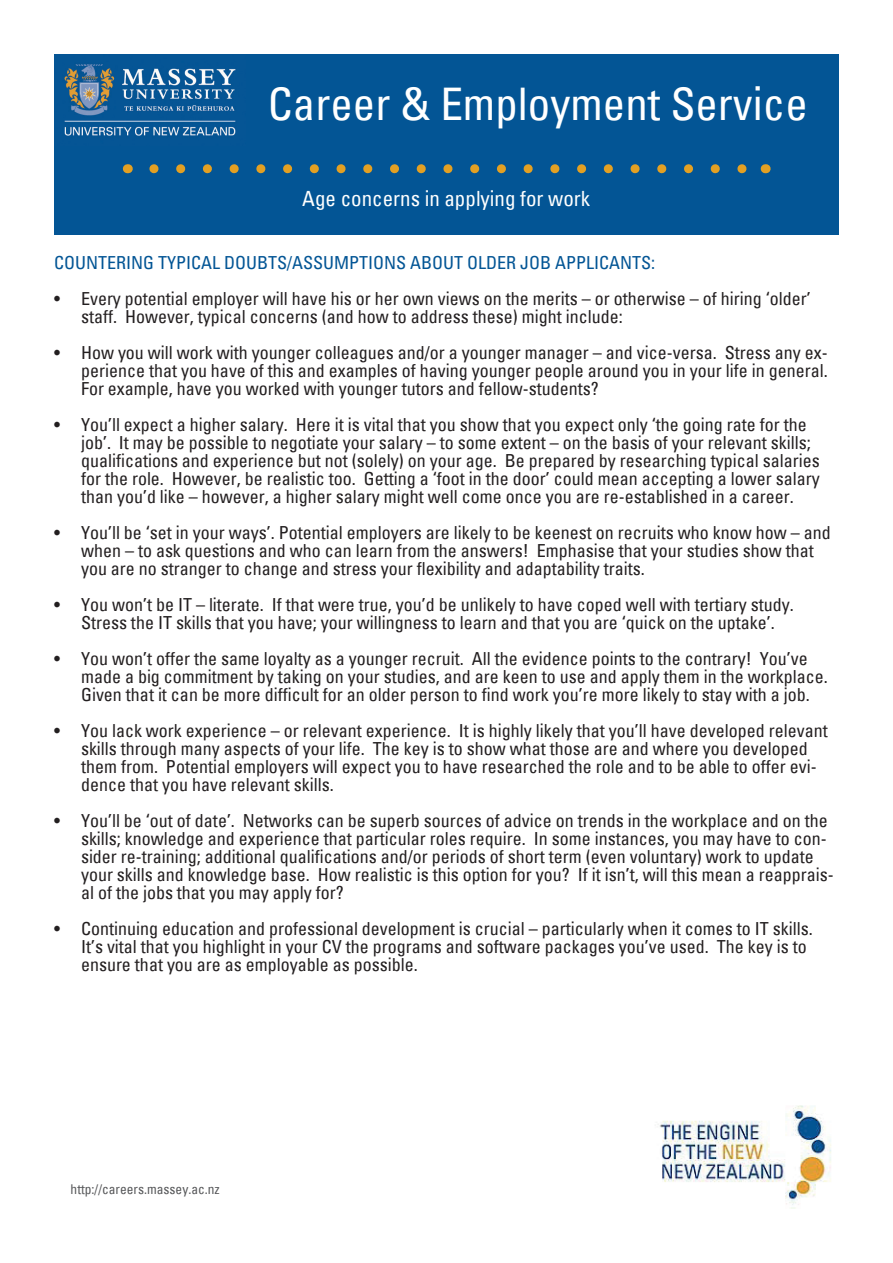
<style>
.page{position:relative;width:893px;height:1263px;background:#fff}
.page>*{position:absolute;margin:0;border:0;box-sizing:border-box;transform-origin:0 0}
.t1{font:condensed 45px "Univers";color:#fff}
.t2{font:condensed 21px "Univers";color:#fff}
.t3{font:condensed 18px/18px "Univers";color:#231f20}
.t4{font:condensed 18px "Univers";color:#035595}
.t5{font:condensed 13.5px "Univers";color:#57585a}
</style>
<div class="page">
<div style="left:54px;top:54px;width:785px;height:180px;background:#035595"></div>
<svg style="left:154px;top:164px;width:593px;height:9px"></svg>
<img style="left:64px;top:64px;width:172px;height:72px">
<img style="left:658px;top:1105px;width:173px;height:104px">
<h1 class="t1" style="left:268px;top:75px;width:541px">Career &amp; Employment Service</h1>
<p class="t2" style="left:302px;top:185px;width:290px">Age concerns in applying for work</p>
<p class="t4" style="left:54px;top:251px;width:603px">COUNTERING TYPICAL DOUBTS/ASSUMPTIONS ABOUT OLDER JOB APPLICANTS:</p>
<p class="t3" style="left:81px;top:289px;width:731px;text-indent:-27px">• Every potential employer will have his or her own views on the merits – or otherwise – of hiring ‘older’ staff. However, typical concerns (and how to address these) might include:</p>
<p class="t3" style="left:81px;top:343px;width:748px;text-align:justify;text-indent:-27px">• How you will work with younger colleagues and/or a younger manager – and vice-versa. Stress any ex&shy;perience that you have of this and examples of having younger people around you in your life in general.<br>For example, have you worked with younger tutors and fellow-students?</p>
<p class="t3" style="left:81px;top:415px;width:740px;text-indent:-27px">• You’ll expect a higher salary. Here it is vital that you show that you expect only ‘the going rate for the job’. It may be possible to negotiate your salary – to some extent – on the basis of your relevant skills; qualifications and experience but not (solely) on your age. Be prepared by researching typical salaries for the role. However, be realistic too. Getting a ‘foot in the door’ could mean accepting a lower salary than you’d like – however, a higher salary might well come once you are re-established in a career.</p>
<p class="t3" style="left:81px;top:523px;width:751px;text-indent:-27px">• You’ll be ‘set in your ways’. Potential employers are likely to be keenest on recruits who know how – and when – to ask questions and who can learn from the answers! Emphasise that your studies show that you are no stranger to change and stress your flexibility and adaptability traits.</p>
<p class="t3" style="left:54px;top:595px;width:741px;text-align:center">• You won’t be IT – literate. If that were true, you’d be unlikely to have coped well with tertiary study.<br>Stress the IT skills that you have; your willingness to learn and that you are ‘quick on the uptake’.</p>
<p class="t3" style="left:81px;top:649px;width:748px;text-indent:-27px">• You won’t offer the same loyalty as a younger recruit. All the evidence points to the contrary! You’ve made a big commitment by taking on your studies, and are keen to use and apply them in the workplace.<br>Given that it can be more difficult for an older person to find work you’re more likely to stay with a job.</p>
<p class="t3" style="left:81px;top:721px;width:748px;text-indent:-27px">• You lack work experience – or relevant experience. It is highly likely that you’ll have developed relevant skills through many aspects of your life. The key is to show what those are and where you developed them from. Potential employers will expect you to have researched the role and to be able to offer evi&shy;dence that you have relevant skills.</p>
<p class="t3" style="left:81px;top:811px;width:754px;text-indent:-27px">• You’ll be ‘out of date’. Networks can be superb sources of advice on trends in the workplace and on the skills; knowledge and experience that particular roles require. In some instances, you may have to con&shy;sider re-training; additional qualifications and/or periods of short term (even voluntary) work to update your skills and knowledge base. How realistic is this option for you? If it isn’t, will this mean a reapprais&shy;al of the jobs that you may apply for?</p>
<p class="t3" style="left:81px;top:919px;width:733px;text-indent:-27px">• Continuing education and professional development is crucial – particularly when it comes to IT skills.<br>It’s vital that you highlight in your CV the programs and software packages you’ve used. The key is to ensure that you are as employable as possible.</p>
<p class="t5" style="left:71px;top:1180px;width:151px">http://careers.massey.ac.nz</p>
</div>
